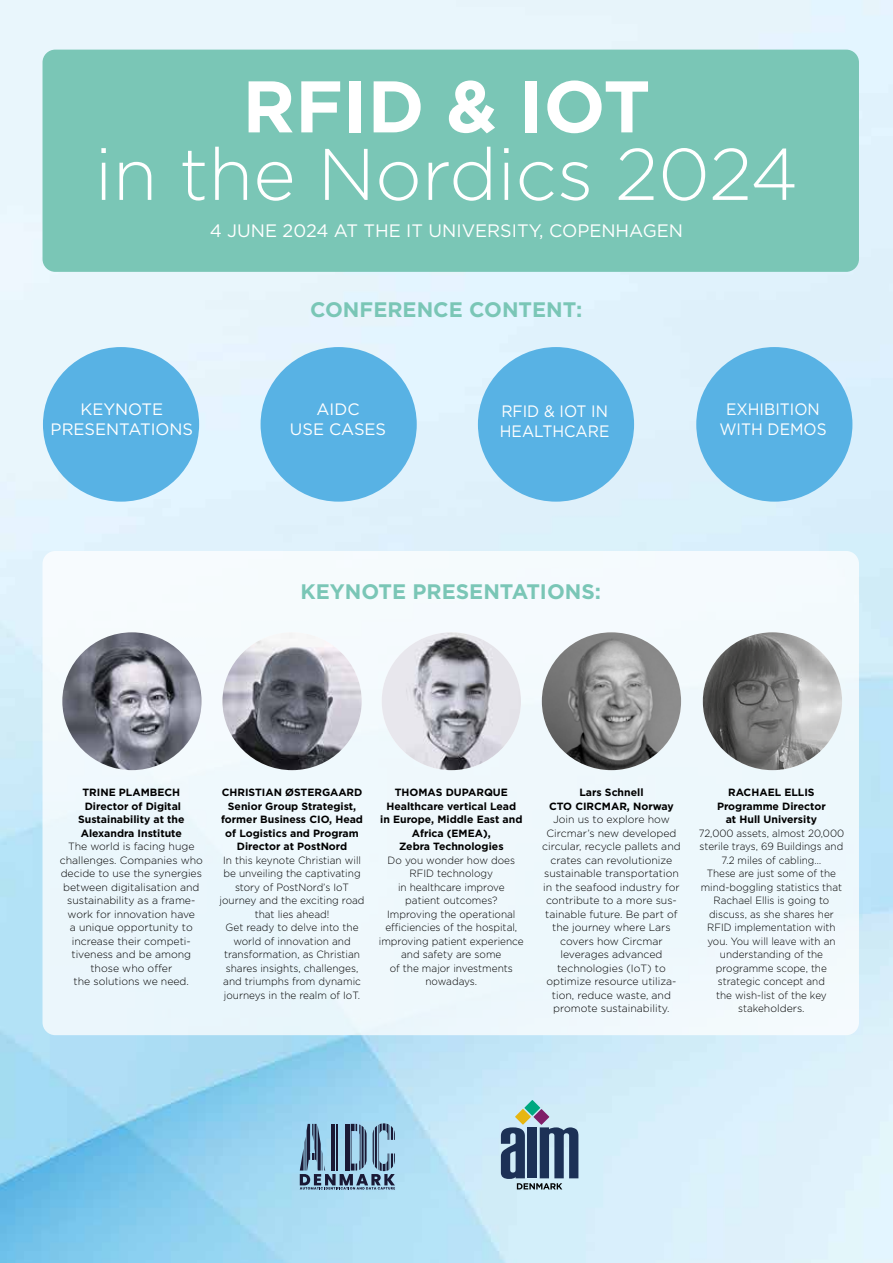
<style>
.page{position:relative;width:893px;height:1263px;background:#fff}
.page>*{position:absolute;margin:0;border:0;box-sizing:border-box;transform-origin:0 0}
.t1{font:300 72.9px "Gotham";color:#fff}
.t2{font:700 72.9px "Gotham";color:#fff}
.t3{font:700 21px "Gotham";color:#7ac6b6}
.t4{font:18px "Gotham";color:#fff}
.t5{font:16.5px/20.2px "Gotham";color:#fff;scale:.94 1}
.t6{font:16.5px/20.2px "Gotham";color:#fff;text-align:center}
.t7{font:300 10.5px/13.5px "Gotham";color:#000;text-align:center}
.t8{font:300 10.5px/13.5px "Gotham";color:#000;text-align:center;scale:.96 1}
.t9{font:700 10.5px/13.5px "Gotham";color:#000;text-align:center}
.t10{font:300 10.5px/13.5px "Gotham";color:#000;text-align:center;scale:.95 1}
</style>
<div class="page">
<img style="left:0;top:0;width:893px;height:1263px">
<div style="left:43px;top:551px;width:816px;height:484px;background:#eff8fc;border-radius:13px"></div>
<div style="left:43px;top:50px;width:816px;height:222px;background:#7ac6b6;border-radius:13px"></div>
<div style="left:43px;top:347px;width:156px;height:155px;background:#58b2e4;border-radius:50%"></div>
<div style="left:261px;top:347px;width:156px;height:155px;background:#58b2e4;border-radius:50%"></div>
<div style="left:478px;top:347px;width:156px;height:155px;background:#58b2e4;border-radius:50%"></div>
<div style="left:696px;top:347px;width:156px;height:155px;background:#58b2e4;border-radius:50%"></div>
<svg style="left:300px;top:1123px;width:95px;height:66px;background:#7393ac"></svg>
<svg style="left:524px;top:1100px;width:16px;height:16px"></svg>
<svg style="left:501px;top:1109px;width:77px;height:80px;background:#73889d"></svg>
<img style="left:62px;top:632px;width:140px;height:138px">
<img style="left:222px;top:640px;width:140px;height:130px">
<img style="left:382px;top:632px;width:139px;height:138px">
<img style="left:542px;top:632px;width:139px;height:138px">
<img style="left:703px;top:632px;width:139px;height:138px">
<h1 class="t2" style="left:242px;top:58px;width:410px">RFID &amp; IOT</h1>
<h1 class="t1" style="left:95px;top:128px;width:705px">in the Nordics 2024</h1>
<h3 class="t4" style="left:210px;top:219px;width:475px">4 JUNE 2024 AT THE IT UNIVERSITY, COPENHAGEN</h3>
<h2 class="t3" style="left:310px;top:295px;width:274px">CONFERENCE CONTENT:</h2>
<h3 class="t6" style="left:51px;top:398px;width:144px">KEYNOTE<br>PRESENTATIONS</h3>
<h3 class="t6" style="left:290px;top:398px;width:98px">AIDC<br>USE CASES</h3>
<h3 class="t5" style="left:500px;top:401px;width:118px">RFID &amp; IOT IN<br>HEALTHCARE</h3>
<h3 class="t5" style="left:719px;top:398px;width:116px;text-align:center">EXHIBITION<br>WITH DEMOS</h3>
<h2 class="t3" style="left:300px;top:578px;width:302px">KEYNOTE PRESENTATIONS:</h2>
<p class="t9" style="left:78px;top:786px;width:108px">TRINE PLAMBECH<br>Director of Digital<br>Sustainability at the<br>Alexandra Institute</p>
<p class="t7" style="left:60px;top:839px;width:145px">The world is facing huge challenges. Companies who decide to use the synergies between digitalisation and sustainability as a frame&shy;work for innovation have<br>a unique opportunity to increase their competi&shy;tiveness and be among those who offer<br>the solutions we need.</p>
<p class="t9" style="left:221px;top:786px;width:144px">CHRISTIAN ØSTERGAARD<br>Senior Group Strategist, former Business CIO, Head of Logistics and Program<br>Director at PostNord</p>
<p class="t8" style="left:220px;top:853px;width:153px">In this keynote Christian will be unveiling the captivating story of PostNord’s IoT journey and the exciting road that lies ahead!<br>Get ready to delve into the world of innovation and transformation, as Christian shares insights, challenges, and triumphs from dynamic journeys in the realm of IoT.</p>
<p class="t9" style="left:380px;top:786px;width:144px">THOMAS DUPARQUE<br>Healthcare vertical Lead<br>in Europe, Middle East and<br>Africa (EMEA),<br>Zebra Technologies</p>
<p class="t8" style="left:379px;top:853px;width:152px">Do you wonder how does<br>RFID technology<br>in healthcare improve<br>patient outcomes?<br>Improving the operational efficiencies of the hospital, improving patient experience and safety are some<br>of the major investments nowadays.</p>
<p class="t9" style="left:549px;top:786px;width:126px">Lars Schnell<br>CTO CIRCMAR, Norway</p>
<p class="t7" style="left:542px;top:812px;width:140px">Join us to explore how<br>Circmar’s new developed circular, recycle pallets and crates can revolutionize sustainable transportation in the seafood industry for contribute to a more sus&shy;tainable future. Be part of the journey where Lars covers how Circmar leverages advanced technologies (IoT) to optimize resource utiliza&shy;tion, reduce waste, and promote sustainability.</p>
<p class="t9" style="left:717px;top:786px;width:110px">RACHAEL ELLIS<br>Programme Director at Hull University</p>
<p class="t10" style="left:699px;top:826px;width:155px">72,000 assets, almost 20,000 sterile trays, 69 Buildings and<br>7.2 miles of cabling…<br>These are just some of the mind-boggling statistics that<br>Rachael Ellis is going to discuss, as she shares her<br>RFID implementation with you. You will leave with an understanding of the programme scope, the strategic concept and<br>the wish-list of the key stakeholders.</p>
</div>
